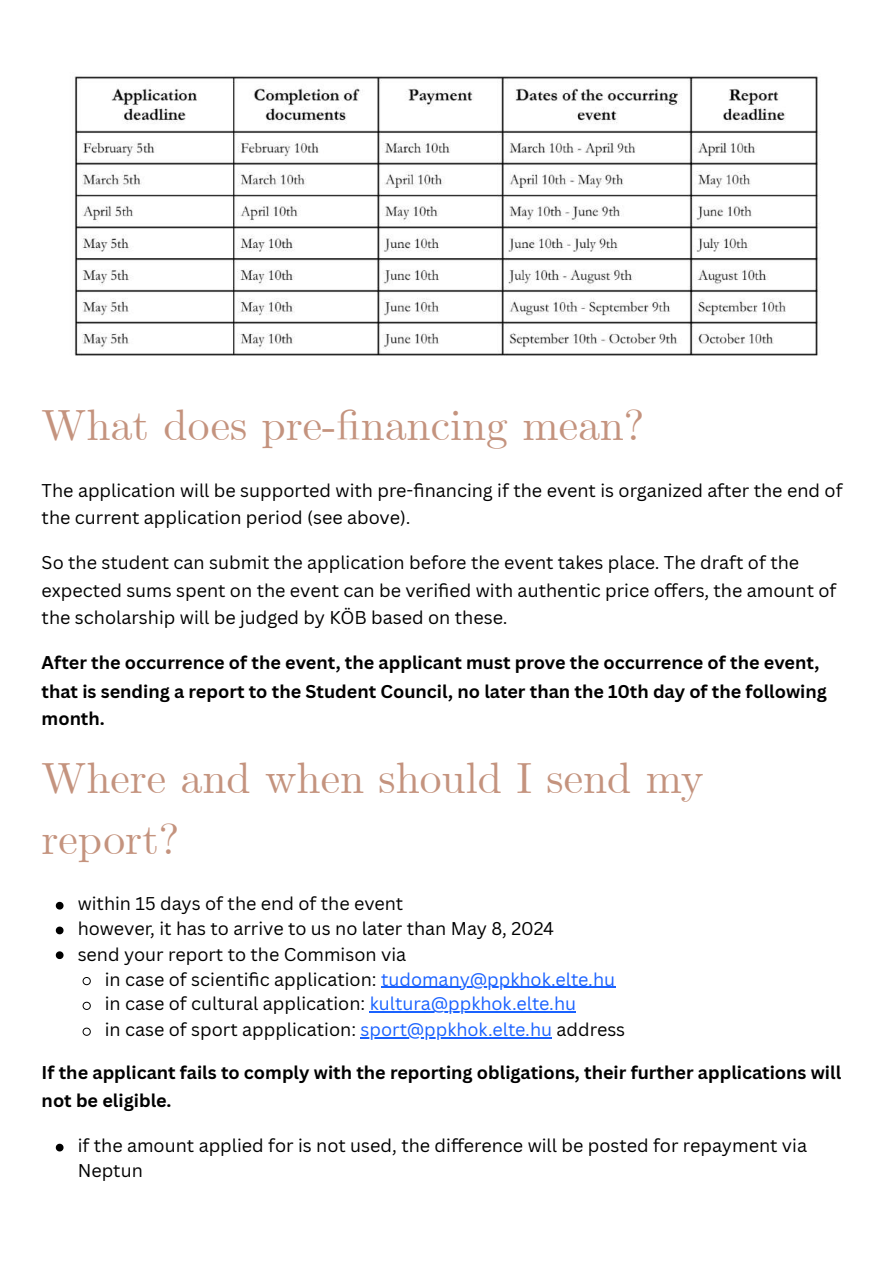
<style>
.page{position:relative;width:894px;height:1263px;background:#fff}
.page>*{position:absolute;margin:0;border:0;box-sizing:border-box;transform-origin:0 0}
.t1{font:43.5px/60.8px "CMU Serif";color:#c4937e}
.t2{font:18px/25.3px "Canva Sans";color:#000}
.t3{font:700 18px/27.6px "Canva Sans";color:#000}
.s1{color:#1a62ff}
</style>
<div class="page">
<img style="left:74px;top:76px;width:744px;height:280px">
<svg style="left:56px;top:902px;width:7px;height:7px"></svg>
<svg style="left:56px;top:927px;width:7px;height:7px"></svg>
<svg style="left:56px;top:951px;width:7px;height:8px"></svg>
<svg style="left:82px;top:977px;width:9px;height:8px"></svg>
<hr style="left:381px;top:987px;width:234px;height:1px;background:#1a62ff">
<svg style="left:82px;top:1001px;width:9px;height:9px"></svg>
<hr style="left:369px;top:1011px;width:207px;height:1px;background:#1a62ff">
<svg style="left:82px;top:1027px;width:9px;height:9px"></svg>
<hr style="left:360px;top:1037px;width:192px;height:1px;background:#1a62ff">
<svg style="left:56px;top:1144px;width:7px;height:7px"></svg>
<h1 class="t1" style="left:42px;top:397px;width:604px">What does pre-financing mean?</h1>
<p class="t2" style="left:42px;top:477px;width:802px;line-height:27px">The application will be supported with pre-fi nancing if the event is organized after the end of the current application period (see above).</p>
<p class="t2" style="left:42px;top:548px;width:796px;line-height:27.6px">So the student can submit the application before the event takes place. The draft of the expected sums spent on the event can be verifi ed with authentic price offers, the amount of the scholarship will be judged by KÖB based on these.</p>
<p class="t3" style="left:42px;top:649px;width:786px">After the occurrence of the event, the applicant must prove the occurrence of the event, that is sending a report to the Student Council, no later than the 10th day of the following month.</p>
<h1 class="t1" style="left:42px;top:751px;width:663px">Where and when should I send my report?</h1>
<p class="t2" style="left:78px;top:890px;width:478px">within 15 days of the end of the event<br>however, it has to arrive to us no later than May 8, 2024 send your report to the Commison via</p>
<p class="t2" style="left:105px;top:966px;width:522px">in case of scientific application: <span class="s1">tudomany@ppkhok.elte.hu </span>in case of cultural application: <span class="s1">kultura@ppkhok.elte.hu<br></span>in case of sport appplication: <span class="s1">sport@ppkhok.elte.hu</span> address</p>
<p class="t3" style="left:42px;top:1058px;width:800px;line-height:28.2px">If the applicant fails to comply with the reporting obligations, their further applications will not be eligible.</p>
<p class="t2" style="left:78px;top:1133px;width:730px;line-height:24.8px">if the amount applied for is not used, the difference will be posted for repayment via<br>Neptun</p>
</div>
